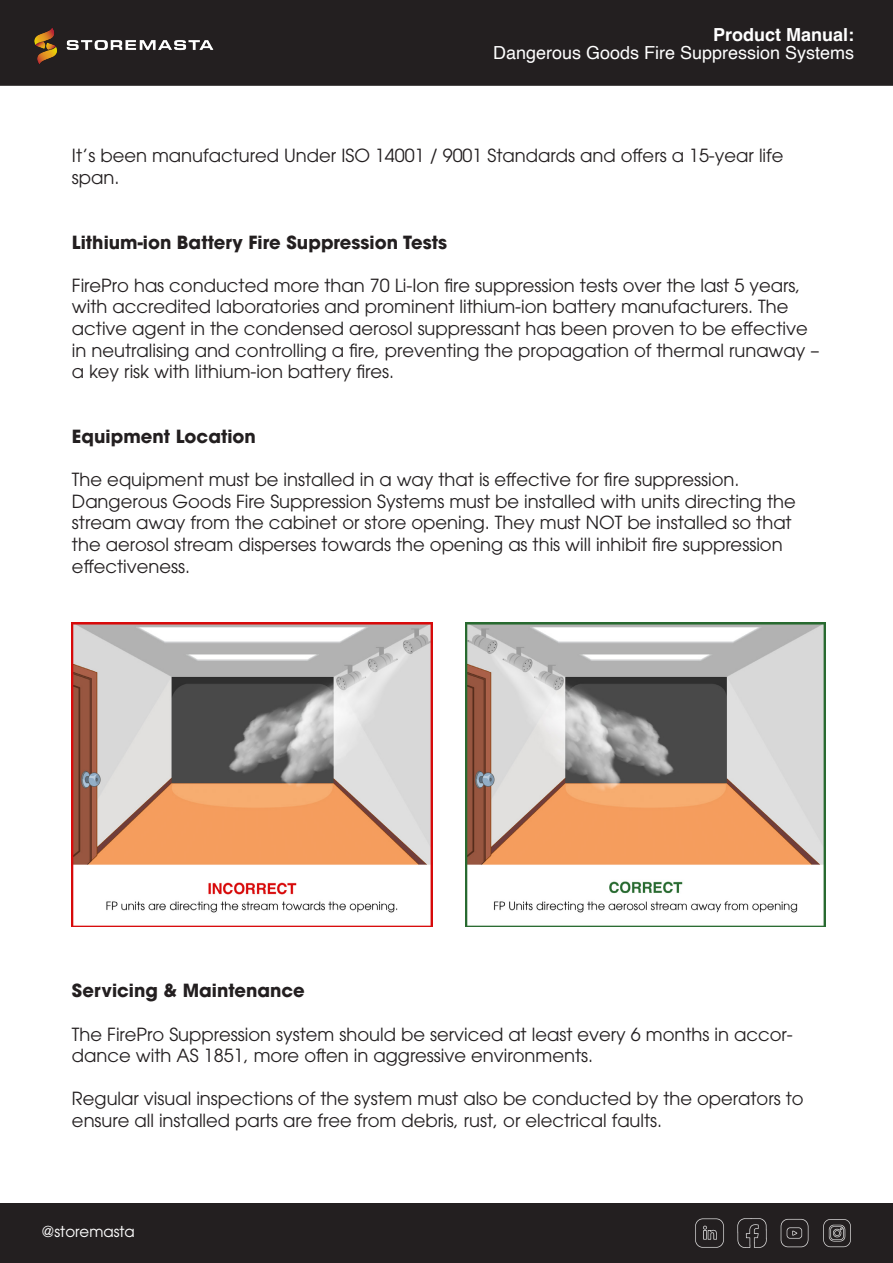
<style>
.page{position:relative;width:893px;height:1263px;background:#fff}
.page>*{position:absolute;margin:0;border:0;box-sizing:border-box;transform-origin:0 0}
.t1{font:18px/21.6px "ITC Avant Garde Pro";color:#231f20}
.t2{font:700 18px "ITC Avant Garde Pro";color:#231f20}
.t3{font:18px/18px "Helvetica";color:#fff;text-align:right}
.t4{font:700 18px "Helvetica";color:#fff}
.t5{font:15px "Avant Garde";color:#fff}
.s1{font-weight:700}
</style>
<div class="page">
<div style="left:0;top:0;width:893px;height:86px;background:#231f20"></div>
<div style="left:0;top:1204px;width:893px;height:59px;background:#231f20"></div>
<img style="left:72px;top:623px;width:361px;height:304px">
<img style="left:465px;top:623px;width:361px;height:304px">
<p class="t3" style="left:493px;top:26px;width:363px"><span class="s1">Product Manual:<br></span>Dangerous Goods Fire Suppression Systems</p>
<p class="t4" style="left:459px;top:41px;width:397px">Storemasta Outdoor Lithium-ion Battery Store</p>
<p class="t1" style="left:72px;top:145px;width:713px">It’s been manufactured Under ISO 14001 / 9001 Standards and offers a 15-year life span.</p>
<p class="t2" style="left:72px;top:230px;width:377px">Lithium-ion Battery Fire Suppression Tests</p>
<p class="t1" style="left:72px;top:274px;width:749px">FirePro has conducted more than 70 Li-Ion fire suppression tests over the last 5 years, with accredited laboratories and prominent lithium-ion battery manufacturers. The active agent in the condensed aerosol suppressant has been proven to be effective in neutralising and controlling a fire, preventing the propagation of thermal runaway – a key risk with lithium-ion battery fires.</p>
<p class="t2" style="left:72px;top:424px;width:185px">Equipment Location</p>
<p class="t1" style="left:72px;top:469px;width:725px">The equipment must be installed in a way that is effective for fire suppression.<br>Dangerous Goods Fire Suppression Systems must be installed with units directing the stream away from the cabinet or store opening. They must NOT be installed so that the aerosol stream disperses towards the opening as this will inhibit fire suppression effectiveness.</p>
<p class="t2" style="left:72px;top:979px;width:234px">Servicing &amp; Maintenance</p>
<p class="t1" style="left:72px;top:1023px;width:722px">The FirePro Suppression system should be serviced at least every 6 months in accor&shy;dance with AS 1851, more often in aggressive environments.</p>
<p class="t1" style="left:72px;top:1088px;width:733px">Regular visual inspections of the system must also be conducted by the operators to ensure all installed parts are free from debris, rust, or electrical faults.</p>
<p class="t5" style="left:41px;top:1222px;width:95px">@storemasta</p>
</div>
